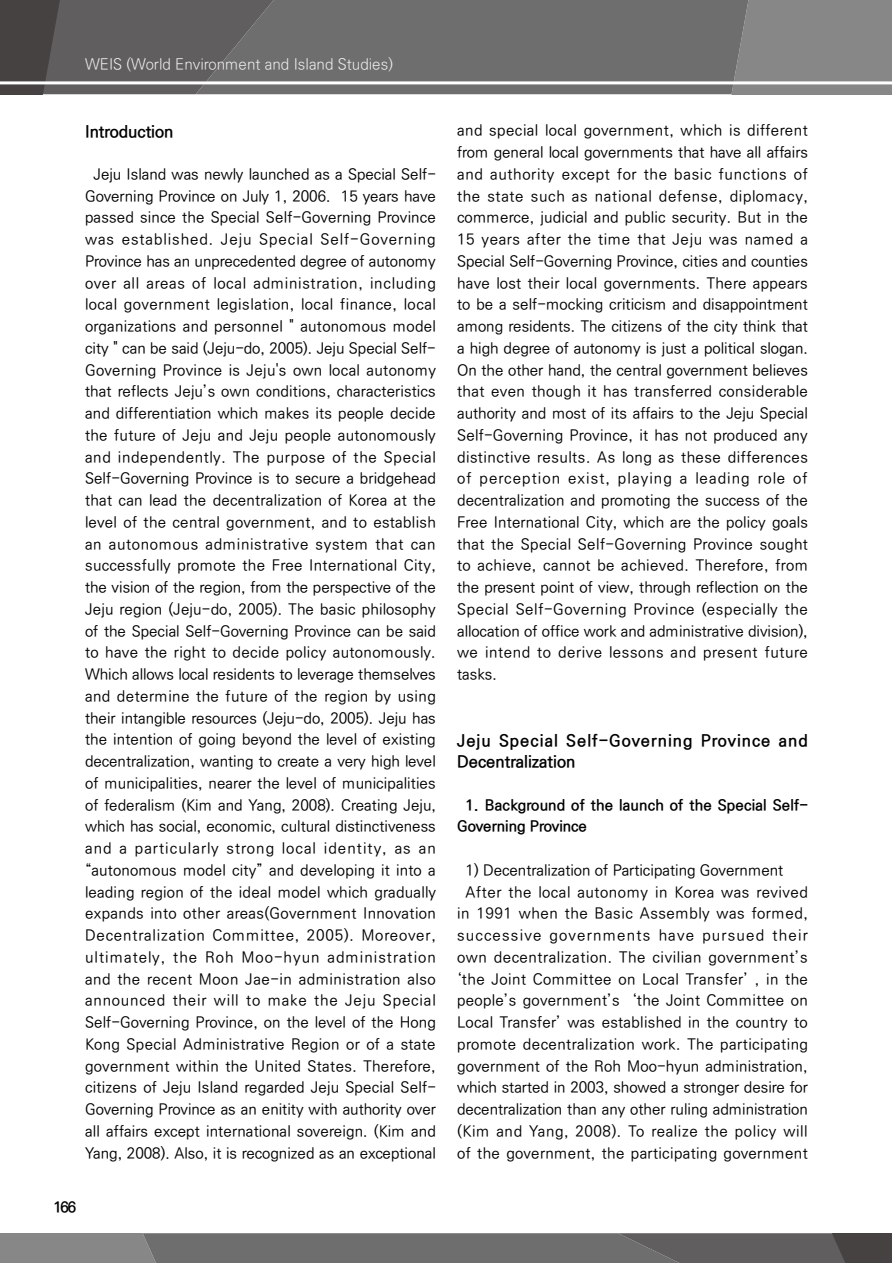
<style>
.page{position:relative;width:893px;height:1263px;background:#fff}
.page>*{position:absolute;margin:0;border:0;box-sizing:border-box;transform-origin:0 0}
.t1{font:700 16.5px/21.8px "Ko Pub Dotum";letter-spacing:.06em;color:#000}
.t2{font:700 16.5px "Ko Pub Dotum";color:#000}
.t3{font:500 15px/21.8px "Ko Pub Dotum";letter-spacing:.015em;color:#000;text-align:center}
.t4{font:500 15px "Ko Pub Dotum";letter-spacing:.035em;color:#000}
.t5{font:700 15px/21.8px "Ko Pub Dotum";letter-spacing:.01em;color:#000}
.t6{font:500 15px "Ko Pub Dotum";letter-spacing:.04em;color:#000}
.t7{font:300 15px "Ko Pub Dotum";color:#efefef}
.t8{font:500 15px "Ko Pub Dotum";letter-spacing:.08em;color:#000}
</style>
<div class="page">
<div style="left:748px;top:0;width:144px;height:94px;background:#878787"></div>
<div style="left:274px;top:0;width:474px;height:94px;background:#6f6e6e"></div>
<svg style="left:0;top:0;width:274px;height:94px;background:#5d5b5b"></svg>
<hr style="left:0;top:81px;width:893px;height:3px;background:#fff">
<svg style="left:0;top:1233px;width:892px;height:30px;background:#6e6d6d"></svg>
<p class="t7" style="left:85px;top:57px;width:309px">WEIS (World Environment and Island Studies)</p>
<p class="t2" style="left:85px;top:123px;width:90px">Introduction</p>
<p class="t3" style="left:85px;top:164px;width:352px">Jeju Island was newly launched as a Special Self-Governing Province on July 1, 2006. 15 years have passed since the Special Self-Governing Province was established. Jeju Special Self-Governing Province has an unprecedented degree of autonomy over all areas of local administration, including local government legislation, local finance, local organizations and personnel " autonomous model city " can be said (Jeju-do, 2005). Jeju Special Self-Governing Province is Jeju's own local autonomy that reflects Jeju’s own conditions, characteristics and differentiation which makes its people decide the future of Jeju and Jeju people autonomously and independently. The purpose of the Special Self-Governing Province is to secure a bridgehead that can lead the decentralization of Korea at the level of the central government, and to establish an autonomous administrative system that can successfully promote the Free International City, the vision of the region, from the perspective of the Jeju region (Jeju-do, 2005). The basic philosophy of the Special Self-Governing Province can be said to have the right to decide policy autonomously.<br>Which allows local residents to leverage themselves and determine the future of the region by using their intangible resources (Jeju-do, 2005). Jeju has the intention of going beyond the level of existing decentralization, wanting to create a very high level of municipalities, nearer the level of municipalities of federalism (Kim and Yang, 2008). Creating Jeju, which has social, economic, cultural distinctiveness and a particularly strong local identity, as an “autonomous model city” and developing it into a leading region of the ideal model which gradually expands into other areas(Government Innovation Decentralization Committee, 2005). Moreover, ultimately, the Roh Moo-hyun administration and the recent Moon Jae-in administration also announced their will to make the Jeju Special Self-Governing Province, on the level of the Hong Kong Special Administrative Region or of a state government within the United States. Therefore, citizens of Jeju Island regarded Jeju Special Self-Governing Province as an enitity with authority over all affairs except international sovereign. (Kim and Yang, 2008). Also, it is recognized as an exceptional</p>
<p class="t5" style="left:54px;top:1196px;width:24px">166</p>
<p class="t3" style="left:457px;top:120px;width:352px;text-align:justify">and special local government, which is different from general local governments that have all affairs and authority except for the basic functions of the state such as national defense, diplomacy, commerce, judicial and public security. But in the 15 years after the time that Jeju was named a Special Self-Governing Province, cities and counties have lost their local governments. There appears to be a self-mocking criticism and disappointment among residents. The citizens of the city think that a high degree of autonomy is just a political slogan.<br>On the other hand, the central government believes that even though it has transferred considerable authority and most of its affairs to the Jeju Special Self-Governing Province, it has not produced any distinctive results. As long as these differences of perception exist, playing a leading role of decentralization and promoting the success of the Free International City, which are the policy goals that the Special Self-Governing Province sought to achieve, cannot be achieved. Therefore, from the present point of view, through reflection on the Special Self-Governing Province (especially the allocation of office work and administrative division), we intend to derive lessons and present future tasks.</p>
<p class="t1" style="left:457px;top:730px;width:352px">Jeju Special Self-Governing Province and<br>Decentralization</p>
<p class="t5" style="left:457px;top:795px;width:352px;text-indent:9px">1. Background of the launch of the Special Self-<br>Governing Province</p>
<p class="t3" style="left:466px;top:860px;width:319px">1) Decentralization of Participating Government</p>
<p class="t4" style="left:466px;top:884px;width:344px">After the local autonomy in Korea was revived</p>
<p class="t4" style="left:457px;top:906px;width:352px">in 1991 when the Basic Assembly was formed,</p>
<p class="t8" style="left:457px;top:928px;width:352px">successive governments have pursued their</p>
<p class="t4" style="left:457px;top:950px;width:352px">own decentralization. The civilian government’s</p>
<p class="t3" style="left:457px;top:968px;width:352px">‘the Joint Committee on Local Transfer’ , in the</p>
<p class="t3" style="left:457px;top:990px;width:352px">people’s government’s ‘the Joint Committee on</p>
<p class="t3" style="left:457px;top:1012px;width:352px">Local Transfer’ was established in the country to</p>
<p class="t3" style="left:457px;top:1034px;width:352px">promote decentralization work. The participating</p>
<p class="t3" style="left:457px;top:1055px;width:352px">government of the Roh Moo-hyun administration,</p>
<p class="t3" style="left:457px;top:1077px;width:352px">which started in 2003, showed a stronger desire for</p>
<p class="t3" style="left:457px;top:1099px;width:352px">decentralization than any other ruling administration</p>
<p class="t6" style="left:457px;top:1124px;width:352px">(Kim and Yang, 2008). To realize the policy will</p>
<p class="t3" style="left:457px;top:1142px;width:352px">of the government, the participating government</p>
</div>
